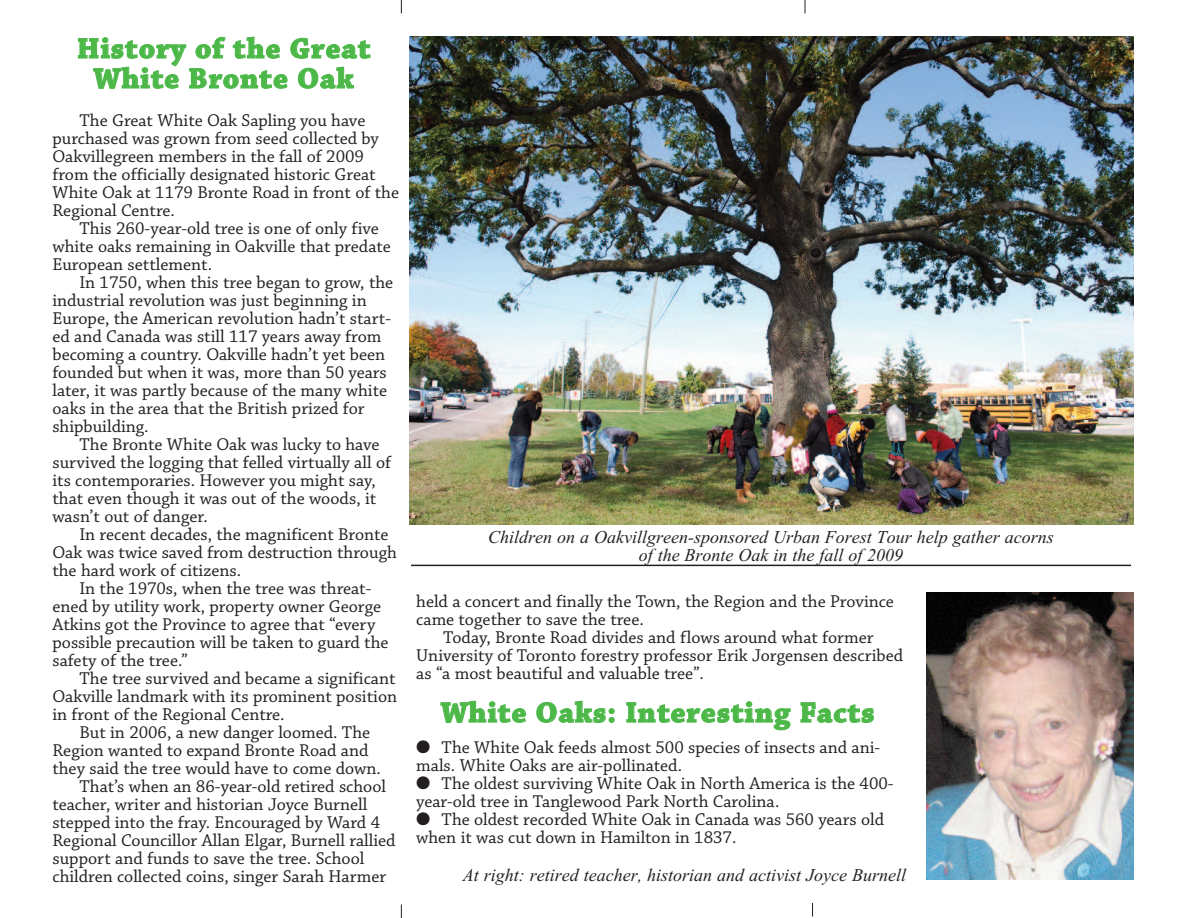
<style>
.page{position:relative;width:1188px;height:918px;background:#fff}
.page>*{position:absolute;margin:0;border:0;box-sizing:border-box;transform-origin:0 0}
.t1{font:700 30px/30px "Chaparral Pro";letter-spacing:.03em;color:#4cb848;text-align:center}
.t2{font:18px/18px "Chaparral Pro";color:#231f20}
.t3{font:italic 18px/18px "Times New Roman";color:#231f20;text-align:center}
</style>
<div class="page">
<svg style="left:401px;top:0;width:1px;height:14px"></svg>
<svg style="left:805px;top:0;width:1px;height:13px"></svg>
<svg style="left:401px;top:904px;width:1px;height:14px"></svg>
<svg style="left:812px;top:903px;width:1px;height:13px"></svg>
<img style="left:410px;top:37px;width:724px;height:488px">
<img style="left:926px;top:592px;width:208px;height:287px">
<hr style="left:411px;top:565px;width:720px;height:1px;background:#231f20">
<h1 class="t1" style="left:77px;top:36px;width:295px">History of the Great<br>White Bronte Oak</h1>
<p class="t2" style="left:52px;top:113px;width:348px;text-indent:27px">The Great White Oak Sapling you have purchased was grown from seed collected by Oakvillegreen members in the fall of 2009 from the officially designated historic Great White Oak at 1179 Bronte Road in front of the Regional Centre.</p>
<p class="t2" style="left:52px;top:221px;width:340px;text-indent:27px">This 260-year-old tree is one of only five white oaks remaining in Oakville that predate<br>European settlement.</p>
<p class="t2" style="left:52px;top:275px;width:342px;text-indent:27px">In 1750, when this tree began to grow, the industrial revolution was just beginning in Europe, the American revolution hadn’t start&shy;ed and Canada was still 117 years away from becoming a country. Oakville hadn’t yet been founded but when it was, more than 50 years later, it was partly because of the many white oaks in the area that the British prized for shipbuilding.</p>
<p class="t2" style="left:52px;top:437px;width:340px;text-indent:27px">The Bronte White Oak was lucky to have survived the logging that felled virtually all of its contemporaries. However you might say, that even though it was out of the woods, it wasn’t out of danger.</p>
<p class="t2" style="left:52px;top:527px;width:346px;text-indent:27px">In recent decades, the magnificent Bronte<br>Oak was twice saved from destruction through the hard work of citizens.</p>
<p class="t2" style="left:52px;top:581px;width:338px;text-indent:27px">In the 1970s, when the tree was threat&shy;ened by utility work, property owner George Atkins got the Province to agree that “every possible precaution will be taken to guard the safety of the tree.”</p>
<p class="t2" style="left:52px;top:671px;width:346px;text-align:justify;text-indent:27px">The tree survived and became a significant Oakville landmark with its prominent position in front of the Regional Centre.</p>
<p class="t2" style="left:79px;top:725px;width:292px">But in 2006, a new danger loomed. The</p>
<p class="t2" style="left:52px;top:743px;width:318px">Region wanted to expand Bronte Road and</p>
<p class="t2" style="left:52px;top:761px;width:330px">they said the tree would have to come down.</p>
<p class="t2" style="left:79px;top:779px;width:308px">That’s when an 86-year-old retired school</p>
<p class="t2" style="left:52px;top:797px;width:317px">teacher, writer and historian Joyce Burnell</p>
<p class="t2" style="left:52px;top:815px;width:329px">stepped into the fray. Encouraged by Ward 4</p>
<p class="t2" style="left:52px;top:833px;width:345px">Regional Councillor Allan Elgar, Burnell rallied</p>
<p class="t2" style="left:52px;top:851px;width:314px">support and funds to save the tree. School</p>
<p class="t2" style="left:52px;top:869px;width:335px">children collected coins, singer Sarah Harmer</p>
<p class="t3" style="left:488px;top:528px;width:567px">Children on a Oakvillgreen-sponsored Urban Forest Tour help gather acorns of the Bronte Oak in the fall of 2009</p>
<p class="t2" style="left:416px;top:594px;width:479px">held a concert and finally the Town, the Region and the Province came together to save the tree.</p>
<p class="t2" style="left:416px;top:630px;width:488px;text-indent:27px">Today, Bronte Road divides and flows around what former<br>University of Toronto forestry professor Erik Jorgensen described as “a most beautiful and valuable tree”.</p>
<h1 class="t1" style="left:441px;top:700px;width:435px">White Oaks: Interesting Facts</h1>
<p class="t2" style="left:416px;top:740px;width:465px">● The White Oak feeds almost 500 species of insects and ani&shy;mals. White Oaks are air-pollinated.</p>
<p class="t2" style="left:416px;top:776px;width:479px">● The oldest surviving White Oak in North America is the 400- year-old tree in Tanglewood Park North Carolina.</p>
<p class="t2" style="left:416px;top:812px;width:469px">● The oldest recorded White Oak in Canada was 560 years old when it was cut down in Hamilton in 1837.</p>
<p class="t3" style="left:463px;top:866px;width:445px">At right: retired teacher, historian and activist Joyce Burnell</p>
</div>
